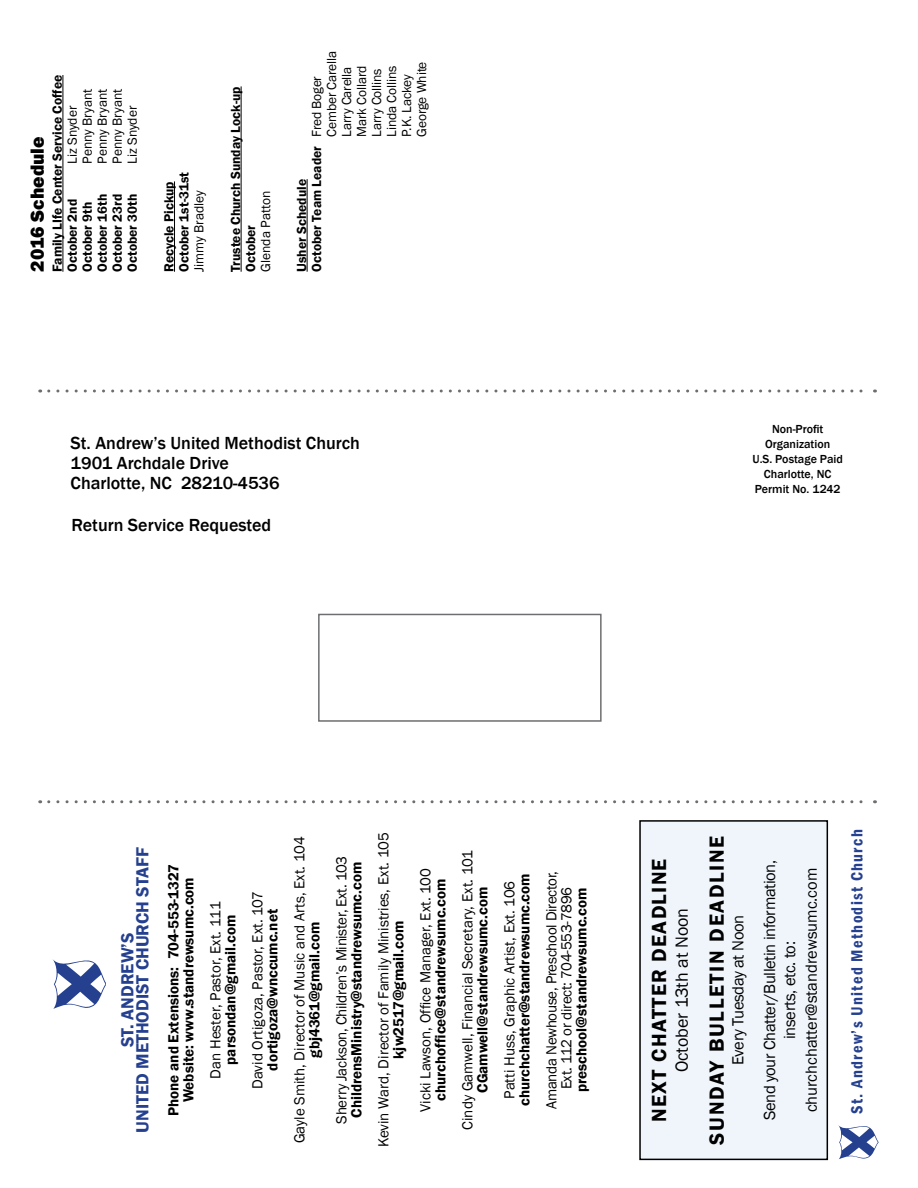
<style>
.page{position:relative;width:918px;height:1188px;background:#fff}
.page>*{position:absolute;margin:0;border:0;box-sizing:border-box;transform-origin:0 0}
.t1{font:600 21px "Franklin Gothic";letter-spacing:.08em;color:#000}
.t2{font:600 21px "Franklin Gothic";letter-spacing:.06em;color:#000}
.t3{font:800 19.5px "Franklin Gothic";color:#000}
.t4{font:500 18px/20.2px "Franklin Gothic";color:#000}
.t5{font:600 18px/15px "Franklin Gothic";color:#25408f;text-align:center}
.t6{font:18px "Franklin Gothic";color:#000}
.t7{font:16.5px/31.8px "Franklin Gothic";letter-spacing:-.02em;color:#000;text-align:center}
.t8{font:16.5px/21.6px "Franklin Gothic";color:#000;text-align:center}
.t9{font:600 condensed 16.5px "Franklin Gothic";letter-spacing:.08em;color:#25408f}
.t10{font:600 15px/15px "Franklin Gothic";color:#000;text-align:center}
.t11{font:15px "Franklin Gothic";color:#000}
.t12{font:15px/15px "Franklin Gothic";letter-spacing:-.02em;color:#000;text-align:center}
.t13{font:600 13.5px/15px "Franklin Gothic";color:#000}
.t14{font:13.5px "Franklin Gothic";letter-spacing:-.01em;color:#000}
.t15{font:500 12px/15px "Franklin Gothic";color:#000;text-align:center}
.s1{font-weight:400}
</style>
<div class="page">
<svg style="left:49px;top:390px;width:826px;height:3px"></svg>
<svg style="left:49px;top:800px;width:826px;height:3px"></svg>
<hr style="left:63px;top:75px;width:1px;height:197px;background:#000">
<hr style="left:174px;top:181px;width:1px;height:91px;background:#000">
<hr style="left:241px;top:86px;width:1px;height:186px;background:#000">
<hr style="left:307px;top:179px;width:1px;height:93px;background:#000">
<div style="left:640px;top:821px;width:187px;height:338px;background:#eff5fb"></div>
<div style="left:639px;top:820px;width:189px;height:340px;border:2px solid #000"></div>
<svg style="left:838px;top:1125px;width:41px;height:34px"></svg>
<svg style="left:52px;top:959px;width:53px;height:49px"></svg>
<div style="left:318px;top:614px;width:284px;height:108px;border:2px solid #6d6e71"></div>
<h2 class="t3" style="left:25px;top:272px;width:137px;rotate:-90deg">2016 Schedule</h2>
<p class="t13" style="left:50px;top:272px;width:198px;rotate:-90deg">Family LIfe Center Service Coffee<br>October 2nd</p>
<p class="t14" style="left:79px;top:164px;width:76px;rotate:-90deg">Penny Bryant</p>
<p class="t14" style="left:94px;top:164px;width:76px;rotate:-90deg">Penny Bryant</p>
<p class="t14" style="left:109px;top:164px;width:76px;rotate:-90deg">Penny Bryant</p>
<p class="t14" style="left:64px;top:164px;width:59px;rotate:-90deg">Liz Snyder</p>
<p class="t14" style="left:124px;top:164px;width:59px;rotate:-90deg">Liz Snyder</p>
<p class="t13" style="left:125px;top:272px;width:79px;rotate:-90deg">October 30th</p>
<p class="t13" style="left:95px;top:272px;width:79px;rotate:-90deg">October 16th</p>
<p class="t13" style="left:110px;top:272px;width:79px;rotate:-90deg">October 23rd</p>
<p class="t13" style="left:80px;top:272px;width:72px;rotate:-90deg">October 9th</p>
<p class="t13" style="left:162px;top:272px;width:101px;rotate:-90deg">Recycle Pickup<br>October 1st-31st</p>
<p class="t14" style="left:191px;top:272px;width:83px;rotate:-90deg">Jimmy Bradley</p>
<p class="t13" style="left:228px;top:272px;width:187px;rotate:-90deg">Trustee Church Sunday Lock-up<br>October</p>
<p class="t14" style="left:257px;top:272px;width:83px;rotate:-90deg">Glenda Patton</p>
<p class="t14" style="left:323px;top:137px;width:87px;rotate:-90deg">Cember Carella</p>
<p class="t14" style="left:413px;top:137px;width:77px;rotate:-90deg">George White</p>
<p class="t14" style="left:338px;top:137px;width:72px;rotate:-90deg">Larry Carella</p>
<p class="t14" style="left:353px;top:137px;width:72px;rotate:-90deg">Mark Collard</p>
<p class="t14" style="left:368px;top:137px;width:70px;rotate:-90deg">Larry Collins</p>
<p class="t14" style="left:383px;top:137px;width:72px;rotate:-90deg">Linda Collins</p>
<p class="t14" style="left:398px;top:137px;width:64px;rotate:-90deg">P.K. Lackey</p>
<p class="t13" style="left:309px;top:272px;width:197px;rotate:-90deg">October Team Leader <span class="s1">Fred Boger</span></p>
<p class="t13" style="left:294px;top:272px;width:94px;rotate:-90deg">Usher Schedule</p>
<p class="t4" style="left:71px;top:433px;width:291px">St. Andrew’s United Methodist Church<br>1901 Archdale Drive<br>Charlotte, NC 28210-4536</p>
<p class="t15" style="left:753px;top:422px;width:92px">Non-Profit<br>Organization<br>U.S. Postage Paid<br>Charlotte, NC<br>Permit No. 1242</p>
<p class="t4" style="left:72px;top:515px;width:201px">Return Service Requested</p>
<p class="t5" style="left:120px;top:1133px;width:287px;rotate:-90deg">ST. ANDREW’S<br>UNITED METHODIST CHURCH STAFF</p>
<p class="t10" style="left:166px;top:1116px;width:254px;rotate:-90deg">Phone and Extensions: 704-553-1327<br>Website: www.standrewsumc.com</p>
<p class="t11" style="left:206px;top:1079px;width:179px;rotate:-90deg">Dan Hester, Pastor, Ext. 111</p>
<p class="t10" style="left:223px;top:1065px;width:151px;rotate:-90deg">parsondan@gmail.com</p>
<p class="t11" style="left:248px;top:1089px;width:199px;rotate:-90deg">David Ortigoza, Pastor, Ext. 107</p>
<p class="t10" style="left:265px;top:1071px;width:163px;rotate:-90deg">dortigoza@wnccumc.net</p>
<p class="t11" style="left:290px;top:1143px;width:309px;rotate:-90deg">Gayle Smith, Director of Music and Arts, Ext. 104</p>
<p class="t10" style="left:307px;top:1058px;width:137px;rotate:-90deg">gbj4361@gmail.com</p>
<p class="t12" style="left:334px;top:1124px;width:269px;rotate:-90deg">Sherry Jackson, Children’s Minister, Ext. 103</p>
<p class="t10" style="left:349px;top:1118px;width:257px;rotate:-90deg">ChildrensMinistry@standrewsumc.com</p>
<p class="t11" style="left:374px;top:1147px;width:316px;rotate:-90deg">Kevin Ward, Director of Family Ministries, Ext. 105</p>
<p class="t10" style="left:391px;top:1059px;width:139px;rotate:-90deg">kjw2517@gmail.com</p>
<p class="t11" style="left:416px;top:1112px;width:245px;rotate:-90deg">Vicki Lawson, Office Manager, Ext. 100</p>
<p class="t10" style="left:433px;top:1101px;width:223px;rotate:-90deg">churchoffice@standrewsumc.com</p>
<p class="t11" style="left:458px;top:1130px;width:281px;rotate:-90deg">Cindy Gamwell, Financial Secretary, Ext. 101</p>
<p class="t10" style="left:475px;top:1093px;width:207px;rotate:-90deg">CGamwell@standrewsumc.com</p>
<p class="t11" style="left:500px;top:1099px;width:219px;rotate:-90deg">Patti Huss, Graphic Artist, Ext. 106</p>
<p class="t10" style="left:517px;top:1106px;width:234px;rotate:-90deg">churchchatter@standrewsumc.com</p>
<p class="t12" style="left:544px;top:1109px;width:240px;rotate:-90deg">Amanda Newhouse, Preschool Director,<br>Ext. 112 or direct: 704-553-7896</p>
<p class="t10" style="left:574px;top:1092px;width:206px;rotate:-90deg">preschool@standrewsumc.com</p>
<h1 class="t2" style="left:646px;top:1122px;width:265px;rotate:-90deg">NEXT CHATTER DEADLINE</h1>
<p class="t6" style="left:671px;top:1072px;width:166px;rotate:-90deg">October 13th at Noon</p>
<h1 class="t1" style="left:704px;top:1145px;width:310px;rotate:-90deg">SUNDAY BULLETIN DEADLINE</h1>
<p class="t7" style="left:722px;top:1120px;width:262px;rotate:-90deg">Every Tuesday at Noon<br>Send your Chatter/Bulletin information,</p>
<p class="t8" style="left:779px;top:1112px;width:246px;rotate:-90deg">inserts, etc. to: churchchatter@standrewsumc.com</p>
<p class="t9" style="left:846px;top:1114px;width:286px;rotate:-90deg">St. Andrew’s United Methodist Church</p>
</div>
